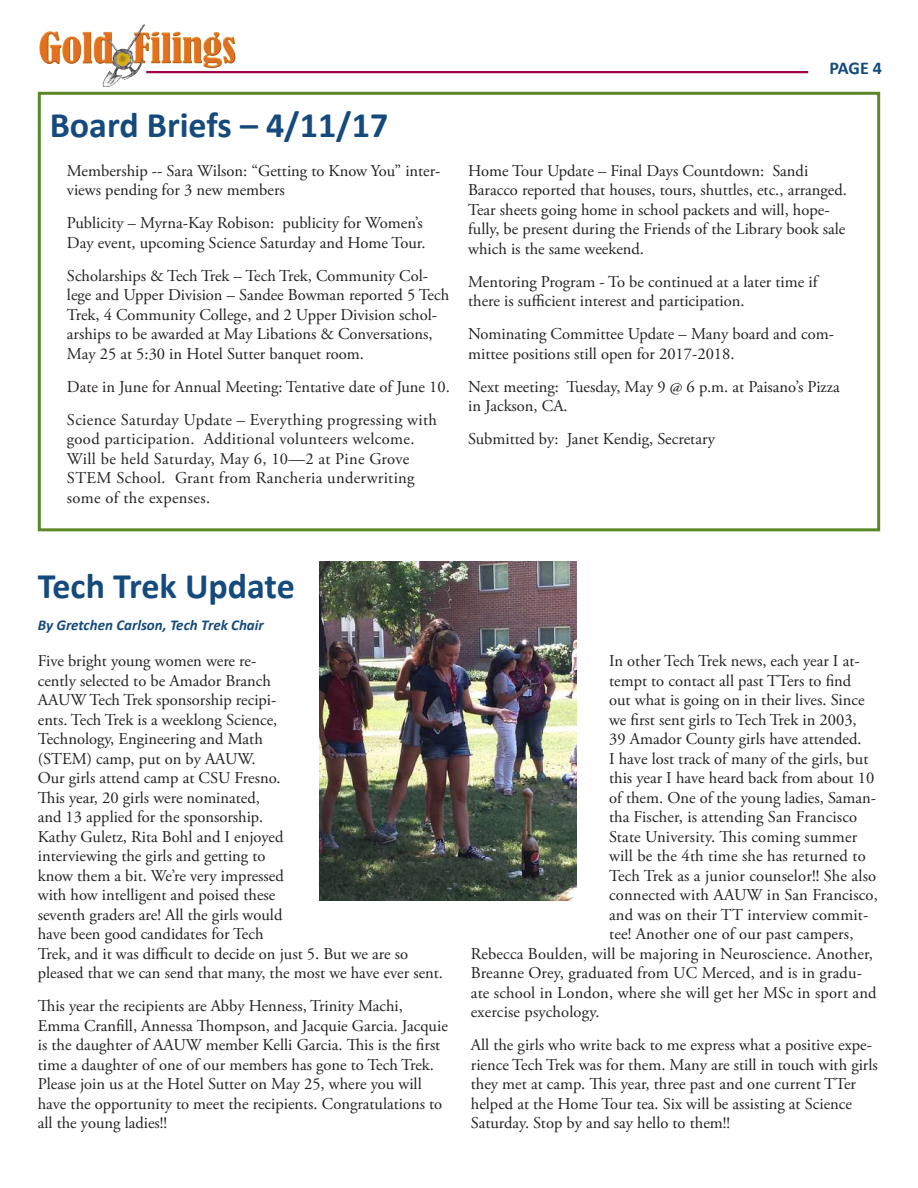
<style>
.page{position:relative;width:918px;height:1188px;background:#fff}
.page>*{position:absolute;margin:0;border:0;box-sizing:border-box;transform-origin:0 0}
.t1{font:700 36px "Calibri";color:#144a7c}
.t2{font:700 18px "Calibri";color:#144a7c}
.t3{font:16.5px/19.5px "Adobe Garamond Pro";color:#231f20}
.t4{font:16.5px/19.5px "Adobe Garamond Pro";letter-spacing:.02em;color:#231f20}
.t5{font:italic 700 15px "Calibri";color:#144a7c}
</style>
<div class="page">
<img style="left:39px;top:24px;width:233px;height:62px">
<hr style="left:146px;top:71px;width:662px;height:2px;background:#a30146">
<div style="left:38px;top:92px;width:842px;height:439px;border:3px solid #5c8727"></div>
<img style="left:320px;top:562px;width:257px;height:338px">
<h1 class="t1" style="left:50px;top:102px;width:340px">Board Briefs – 4/11/17</h1>
<p class="t3" style="left:67px;top:162px;width:375px">Membership -- Sara Wilson: “Getting to Know You” inter&shy;views pending for 3 new members</p>
<p class="t3" style="left:67px;top:214px;width:360px">Publicity – Myrna-Kay Robison: publicity for Women’s<br>Day event, upcoming Science Saturday and Home Tour.</p>
<p class="t3" style="left:67px;top:267px;width:384px">Scholarships &amp; Tech Trek – Tech Trek, Community Col&shy;lege and Upper Division – Sandee Bowman reported 5 Tech Trek, 4 Community College, and 2 Upper Division schol&shy;arships to be awarded at May Libations &amp; Conversations, May 25 at 5:30 in Hotel Sutter banquet room.</p>
<p class="t3" style="left:67px;top:371px;width:384px;line-height:33px">Date in June for Annual Meeting: Tentative date of June 10.<br>Science Saturday Update – Everything progressing with</p>
<p class="t4" style="left:67px;top:430px;width:349px">good participation. Additional volunteers welcome.<br>Will be held Saturday, May 6, 10—2 at Pine Grove STEM School. Grant from Rancheria underwriting some of the expenses.</p>
<p class="t2" style="left:830px;top:57px;width:54px">PAGE 4</p>
<p class="t3" style="left:468px;top:162px;width:380px">Home Tour Update – Final Days Countdown: Sandi Baracco reported that houses, tours, shuttles, etc., arranged.<br>Tear sheets going home in school packets and will, hope&shy;fully, be present during the Friends of the Library book sale which is the same weekend.</p>
<p class="t3" style="left:468px;top:273px;width:351px">Mentoring Program - To be continued at a later time if there is sufficient interest and participation.</p>
<p class="t3" style="left:468px;top:325px;width:367px">Nominating Committee Update – Many board and com&shy;mittee positions still open for 2017-2018.</p>
<p class="t3" style="left:468px;top:378px;width:373px">Next meeting: Tuesday, May 9 @ 6 p.m. at Paisano’s Pizza in Jackson, CA.</p>
<p class="t3" style="left:468px;top:430px;width:248px">Submitted by: Janet Kendig, Secretary</p>
<h1 class="t1" style="left:38px;top:563px;width:258px">Tech Trek Update</h1>
<p class="t5" style="left:38px;top:615px;width:228px">By Gretchen Carlson, Tech Trek Chair</p>
<p class="t3" style="left:38px;top:652px;width:407px">Five bright young women were re-<br>cently selected to be Amador Branch<br>AAUW Tech Trek sponsorship recipi-<br>ents. Tech Trek is a weeklong Science,<br>Technology, Engineering and Math<br>(STEM) camp, put on by AAUW.<br>Our girls attend camp at CSU Fresno.<br>This year, 20 girls were nominated,<br>and 13 applied for the sponsorship.<br>Kathy Guletz, Rita Bohl and I enjoyed<br>interviewing the girls and getting to<br>know them a bit. We’re very impressed<br>with how intelligent and poised these<br>seventh graders are! All the girls would<br>have been good candidates for Tech<br>Trek, and it was difficult to decide on just 5. But we are so pleased that we can send that many, the most we have ever sent.</p>
<p class="t3" style="left:38px;top:997px;width:412px">This year the recipients are Abby Henness, Trinity Machi, Emma Cranfill, Annessa Thompson, and Jacquie Garcia. Jacquie is the daughter of AAUW member Kelli Garcia. This is the first time a daughter of one of our members has gone to Tech Trek.<br>Please join us at the Hotel Sutter on May 25, where you will have the opportunity to meet the recipients. Congratulations to all the young ladies!!</p>
<p class="t3" style="left:609px;top:652px;width:252px">In other Tech Trek news, each year I at-</p>
<p class="t3" style="left:609px;top:671px;width:244px">tempt to contact all past TTers to find</p>
<p class="t3" style="left:609px;top:691px;width:257px">out what is going on in their lives. Since</p>
<p class="t3" style="left:609px;top:710px;width:249px">we first sent girls to Tech Trek in 2003,</p>
<p class="t3" style="left:609px;top:730px;width:254px">39 Amador County girls have attended.</p>
<p class="t3" style="left:609px;top:749px;width:261px">I have lost track of many of the girls, but</p>
<p class="t3" style="left:609px;top:769px;width:267px">this year I have heard back from about 10</p>
<p class="t3" style="left:609px;top:788px;width:269px">of them. One of the young ladies, Saman-</p>
<p class="t3" style="left:609px;top:808px;width:250px">tha Fischer, is attending San Francisco</p>
<p class="t3" style="left:609px;top:827px;width:250px">State University. This coming summer</p>
<p class="t3" style="left:609px;top:847px;width:258px">will be the 4th time she has returned to</p>
<p class="t3" style="left:609px;top:866px;width:269px">Tech Trek as a junior counselor!! She also</p>
<p class="t3" style="left:609px;top:886px;width:270px">connected with AAUW in San Francisco,</p>
<p class="t3" style="left:609px;top:905px;width:261px">and was on their TT interview commit-</p>
<p class="t3" style="left:609px;top:925px;width:246px">tee! Another one of our past campers,</p>
<p class="t3" style="left:471px;top:944px;width:403px">Rebecca Boulden, will be majoring in Neuroscience. Another,</p>
<p class="t3" style="left:471px;top:964px;width:393px">Breanne Orey, graduated from UC Merced, and is in gradu-</p>
<p class="t3" style="left:471px;top:983px;width:407px">ate school in London, where she will get her MSc in sport and</p>
<p class="t3" style="left:471px;top:1003px;width:130px">exercise psychology.</p>
<p class="t3" style="left:471px;top:1036px;width:408px">All the girls who write back to me express what a positive expe&shy;rience Tech Trek was for them. Many are still in touch with girls they met at camp. This year, three past and one current TTer helped at the Home Tour tea. Six will be assisting at Science Saturday. Stop by and say hello to them!!</p>
</div>
